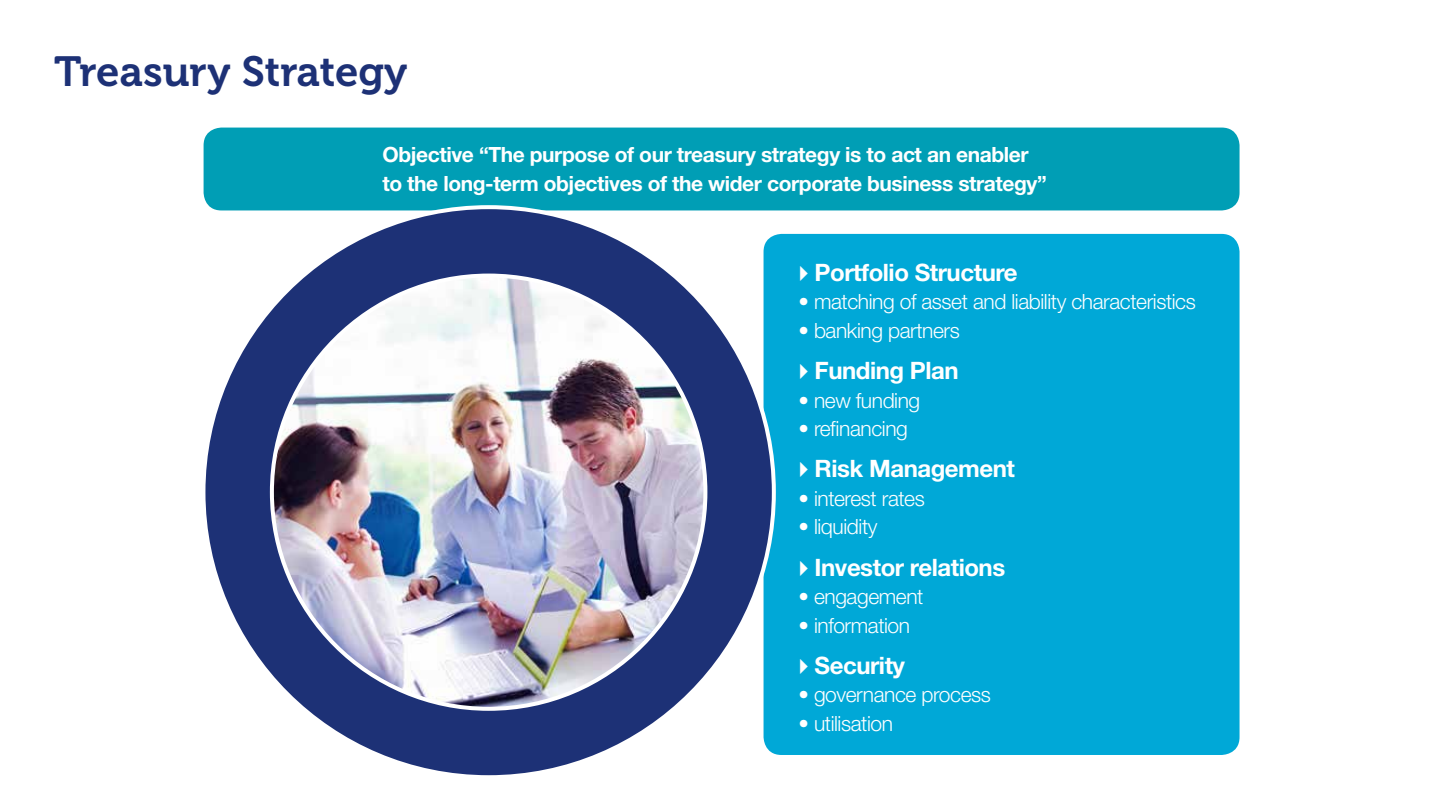
<style>
.page{position:relative;width:1441px;height:810px;background:#fff}
.page>*{position:absolute;margin:0;border:0;box-sizing:border-box;transform-origin:0 0}
.t1{font:42px "Museo 700";color:#1d3176}
.t2{font:700 24px "Helvetica Neue LT Std";letter-spacing:-.02em;color:#fff}
.t3{font:300 21px "Helvetica Neue LT Std";letter-spacing:-.02em;color:#fff}
.t4{font:700 21px/28.5px "Helvetica Neue LT Std";letter-spacing:-.02em;color:#fff}
</style>
<div class="page">
<div style="left:203px;top:128px;width:1036px;height:82px;background:#009eb5;border-radius:18px"></div>
<div style="left:763px;top:234px;width:476px;height:521px;background:#00a8d7;border-radius:18px"></div>
<img style="left:205px;top:203px;width:572px;height:573px">
<h1 class="t1" style="left:54px;top:48px;width:355px">Treasury Strategy</h1>
<p class="t4" style="left:382px;top:140px;width:665px">Objective “The purpose of our treasury strategy is to act an enabler to the long-term objectives of the wider corporate business strategy”</p>
<p class="t2" style="left:814px;top:257px;width:204px">Portfolio Structure</p>
<p class="t3" style="left:798px;top:289px;width:399px">• matching of asset and liability characteristics</p>
<p class="t3" style="left:798px;top:317px;width:163px">• banking partners</p>
<p class="t2" style="left:814px;top:356px;width:146px">Funding Plan</p>
<p class="t3" style="left:798px;top:387px;width:123px">• new funding</p>
<p class="t3" style="left:798px;top:416px;width:111px">• refinancing</p>
<p class="t2" style="left:814px;top:454px;width:202px">Risk Management</p>
<p class="t3" style="left:798px;top:486px;width:128px">• interest rates</p>
<p class="t3" style="left:798px;top:514px;width:81px">• liquidity</p>
<p class="t2" style="left:814px;top:552px;width:192px">Investor relations</p>
<p class="t3" style="left:798px;top:584px;width:126px">• engagement</p>
<p class="t3" style="left:798px;top:612px;width:113px">• information</p>
<p class="t2" style="left:814px;top:650px;width:92px">Security</p>
<p class="t3" style="left:798px;top:682px;width:194px">• governance process</p>
<p class="t3" style="left:798px;top:711px;width:96px">• utilisation</p>
</div>
